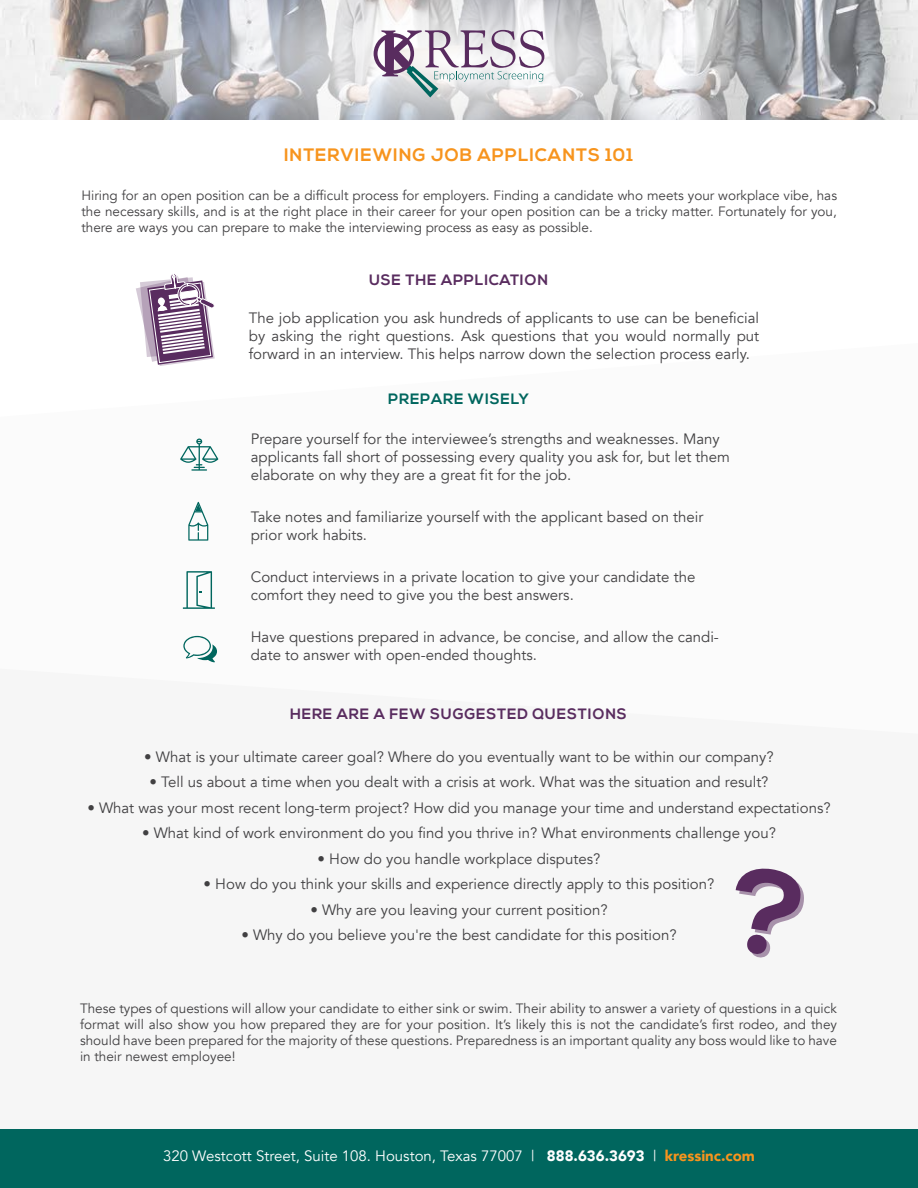
<style>
.page{position:relative;width:918px;height:1188px;background:#fff}
.page>*{position:absolute;margin:0;border:0;box-sizing:border-box;transform-origin:0 0}
.t1{font:700 18px "Nexa";letter-spacing:.05em;color:#f7941d}
.t2{font:15px/18px "Avenir";color:#414042}
.t3{font:15px "Avenir";color:#fff}
.t4{font:700 15px "Nexa";letter-spacing:.05em;color:#592c5f}
.t5{font:700 15px "Nexa";letter-spacing:.05em;color:#00665e}
.t6{font:13.5px/16.2px "Avenir";color:#414042;text-align:justify}
.s1{font-weight:900}
.s2{font-weight:900;color:#f7941d}
</style>
<div class="page">
<svg style="left:136px;top:274px;width:79px;height:92px"></svg>
<svg style="left:188px;top:502px;width:20px;height:39px"></svg>
<svg style="left:183px;top:571px;width:32px;height:38px"></svg>
<svg style="left:183px;top:636px;width:34px;height:26px"></svg>
<svg style="left:180px;top:439px;width:38px;height:32px"></svg>
<svg style="left:736px;top:868px;width:68px;height:90px"></svg>
<div style="left:0;top:1129px;width:918px;height:59px;background:#00665e"></div>
<svg style="left:0;top:0;width:918px;height:120px"></svg>
<svg style="left:374px;top:29px;width:170px;height:68px"></svg>
<p class="t1" style="left:284px;top:144px;width:350px">INTERVIEWING JOB APPLICANTS 101</p>
<p class="t6" style="left:81px;top:187px;width:757px">Hiring for an open position can be a difficult process for employers. Finding a candidate who meets your workplace vibe, has the necessary skills, and is at the right place in their career for your open position can be a tricky matter. Fortunately for you, there are ways you can prepare to make the interviewing process as easy as possible.</p>
<p class="t4" style="left:369px;top:271px;width:181px">USE THE APPLICATION</p>
<p class="t2" style="left:249px;top:309px;width:512px;text-align:justify">The job application you ask hundreds of applicants to use can be beneficial by asking the right questions. Ask questions that you would normally put forward in an interview. This helps narrow down the selection process early.</p>
<p class="t5" style="left:388px;top:391px;width:142px">PREPARE WISELY</p>
<p class="t2" style="left:251px;top:430px;width:481px">Prepare yourself for the interviewee’s strengths and weaknesses. Many applicants fall short of possessing every quality you ask for, but let them elaborate on why they are a great fit for the job.</p>
<p class="t2" style="left:251px;top:508px;width:454px">Take notes and familiarize yourself with the applicant based on their prior work habits.</p>
<p class="t2" style="left:251px;top:568px;width:446px">Conduct interviews in a private location to give your candidate the comfort they need to give you the best answers.</p>
<p class="t2" style="left:251px;top:628px;width:470px">Have questions prepared in advance, be concise, and allow the candi&shy;date to answer with open-ended thoughts.</p>
<p class="t4" style="left:290px;top:705px;width:338px">HERE ARE A FEW SUGGESTED QUESTIONS</p>
<p class="t2" style="left:144px;top:748px;width:631px">• What is your ultimate career goal? Where do you eventually want to be within our company?</p>
<p class="t2" style="left:149px;top:773px;width:621px">• Tell us about a time when you dealt with a crisis at work. What was the situation and result?</p>
<p class="t2" style="left:87px;top:799px;width:745px">• What was your most recent long-term project? How did you manage your time and understand expectations?</p>
<p class="t2" style="left:142px;top:824px;width:635px">• What kind of work environment do you find you thrive in? What environments challenge you?</p>
<p class="t2" style="left:318px;top:850px;width:284px">• How do you handle workplace disputes?</p>
<p class="t2" style="left:204px;top:875px;width:512px">• How do you think your skills and experience directly apply to this position?</p>
<p class="t2" style="left:310px;top:901px;width:299px">• Why are you leaving your current position?</p>
<p class="t2" style="left:241px;top:926px;width:437px">• Why do you believe you're the best candidate for this position?</p>
<p class="t6" style="left:80px;top:1000px;width:759px">These types of questions will allow your candidate to either sink or swim. Their ability to answer a variety of questions in a quick format will also show you how prepared they are for your position. It’s likely this is not the candidate’s first rodeo, and they should have been prepared for the majority of these questions. Preparedness is an important quality any boss would like to have in their newest employee!</p>
<p class="t3" style="left:163px;top:1147px;width:593px">320 Westcott Street, Suite 108. Houston, Texas 77007 | <span class="s1">888.636.3693</span> | <span class="s2">kressinc.com</span></p>
</div>
